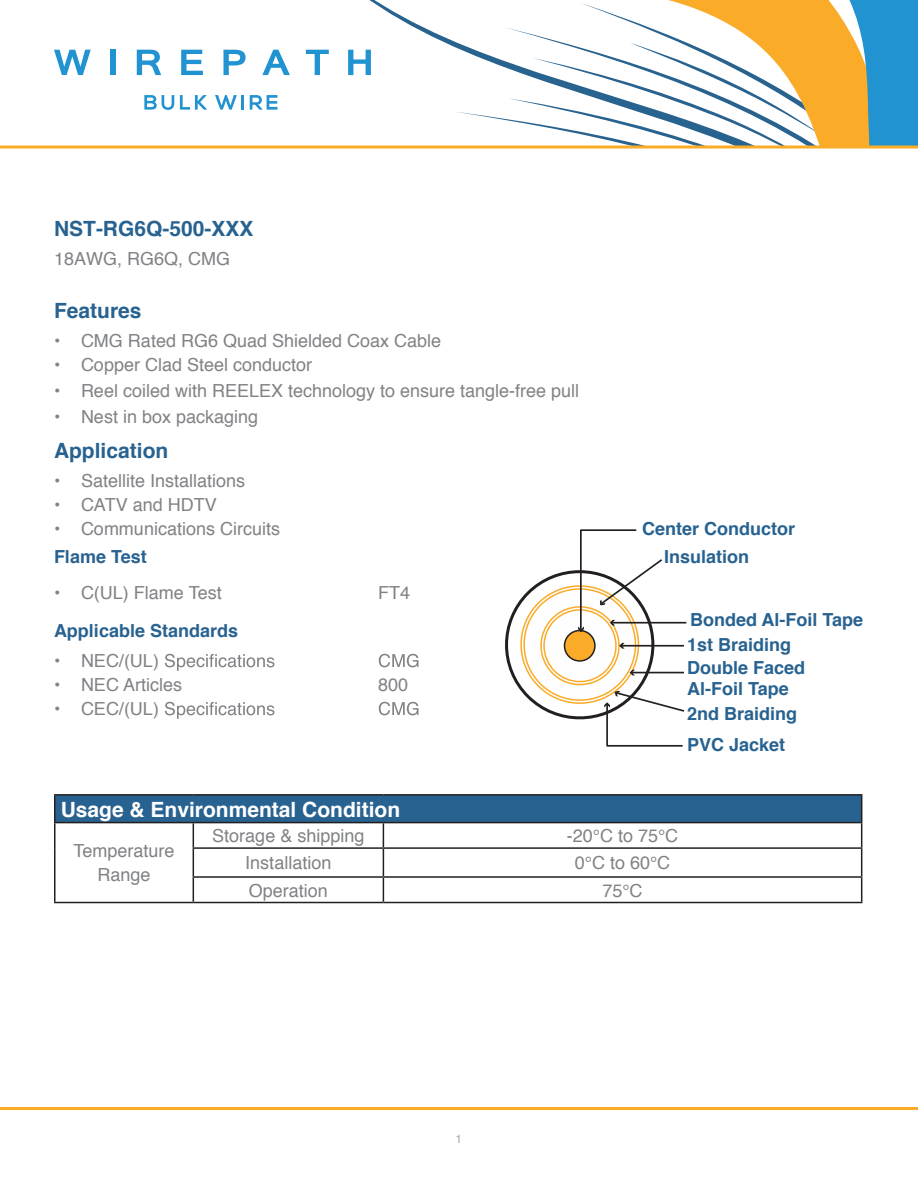
<style>
.page{position:relative;width:918px;height:1188px;background:#fff}
.page>*{position:absolute;margin:0;border:0;box-sizing:border-box;transform-origin:0 0}
.t1{font:700 21px "Helvetica";color:#286290}
.t2{font:700 21px "Helvetica";color:#fff}
.t3{font:18px/24px "Helvetica";color:#808285;text-align:center}
.t4{font:700 18px/28px "Helvetica";color:#286290}
.t5{font:12px "Helvetica";color:#aaabaf}
</style>
<div class="page">
<svg style="left:243px;top:0;width:243px;height:146px"></svg>
<svg style="left:486px;top:0;width:432px;height:146px"></svg>
<hr style="left:0;top:146px;width:918px;height:2px;background:#faab27">
<hr style="left:0;top:1107px;width:918px;height:3px;background:#faab27">
<svg style="left:144px;top:95px;width:30px;height:15px"></svg>
<svg style="left:180px;top:95px;width:27px;height:15px"></svg>
<svg style="left:215px;top:95px;width:22px;height:15px"></svg>
<hr style="left:241px;top:95px;width:3px;height:15px;background:#2193d1">
<svg style="left:250px;top:95px;width:27px;height:15px"></svg>
<svg style="left:54px;top:50px;width:37px;height:25px"></svg>
<div style="left:110px;top:50px;width:5px;height:25px;background:#2193d1"></div>
<svg style="left:137px;top:50px;width:24px;height:25px"></svg>
<svg style="left:181px;top:50px;width:22px;height:25px"></svg>
<svg style="left:223px;top:50px;width:23px;height:25px"></svg>
<svg style="left:262px;top:50px;width:28px;height:25px"></svg>
<svg style="left:306px;top:50px;width:23px;height:25px"></svg>
<svg style="left:348px;top:50px;width:23px;height:25px"></svg>
<svg style="left:165px;top:654px;width:253px;height:17px"></svg>
<svg style="left:165px;top:702px;width:253px;height:17px"></svg>
<div style="left:55px;top:795px;width:807px;height:28px;background:#286290"></div>
<hr style="left:54px;top:794px;width:139px;height:2px;background:#231f20">
<hr style="left:54px;top:796px;width:2px;height:26px;background:#231f20">
<hr style="left:193px;top:794px;width:190px;height:2px;background:#231f20">
<hr style="left:383px;top:794px;width:479px;height:2px;background:#231f20">
<hr style="left:54px;top:822px;width:139px;height:1px;background:#231f20">
<hr style="left:54px;top:823px;width:2px;height:25px;background:#231f20">
<hr style="left:193px;top:822px;width:190px;height:1px;background:#231f20">
<hr style="left:383px;top:822px;width:479px;height:1px;background:#231f20">
<hr style="left:54px;top:848px;width:2px;height:29px;background:#231f20">
<hr style="left:193px;top:847px;width:190px;height:2px;background:#231f20">
<hr style="left:383px;top:847px;width:479px;height:2px;background:#231f20">
<hr style="left:54px;top:877px;width:2px;height:25px;background:#231f20">
<hr style="left:193px;top:876px;width:190px;height:2px;background:#231f20">
<svg style="left:193px;top:823px;width:1px;height:79px"></svg>
<hr style="left:383px;top:876px;width:479px;height:2px;background:#231f20">
<svg style="left:383px;top:823px;width:1px;height:79px"></svg>
<svg style="left:861px;top:796px;width:1px;height:106px"></svg>
<hr style="left:54px;top:902px;width:139px;height:1px;background:#231f20">
<hr style="left:193px;top:902px;width:190px;height:1px;background:#231f20">
<hr style="left:383px;top:902px;width:479px;height:1px;background:#231f20">
<svg style="left:505px;top:529px;width:181px;height:218px"></svg>
<hr style="left:620px;top:645px;width:64px;height:2px;background:#231f20">
<p class="t1" style="left:54px;top:212px;width:201px">NST-RG6Q-500-XXX</p>
<p class="t3" style="left:54px;top:247px;width:178px">18AWG, RG6Q, CMG</p>
<p class="t1" style="left:54px;top:294px;width:89px">Features</p>
<p class="t3" style="left:54px;top:329px;width:389px">• CMG Rated RG6 Quad Shielded Coax Cable</p>
<p class="t3" style="left:54px;top:353px;width:260px">• Copper Clad Steel conductor</p>
<p class="t3" style="left:54px;top:379px;width:527px">• Reel coiled with REELEX technology to ensure tangle-free pull</p>
<p class="t3" style="left:54px;top:405px;width:206px">• Nest in box packaging</p>
<p class="t1" style="left:54px;top:433px;width:116px">Application</p>
<p class="t3" style="left:54px;top:469px;width:193px">• Satellite Installations</p>
<p class="t3" style="left:54px;top:493px;width:164px">• CATV and HDTV</p>
<p class="t3" style="left:54px;top:517px;width:228px">• Communications Circuits</p>
<p class="t4" style="left:54px;top:543px;width:94px">Flame Test</p>
<p class="t3" style="left:54px;top:581px;width:169px">• C(UL) Flame Test</p>
<p class="t3" style="left:378px;top:581px;width:34px">FT4</p>
<p class="t4" style="left:54px;top:617px;width:186px">Applicable Standards</p>
<p class="t3" style="left:54px;top:649px;width:106px">• NEC/(UL)</p>
<p class="t3" style="left:54px;top:673px;width:130px">• NEC Articles</p>
<p class="t3" style="left:378px;top:673px;width:32px">800</p>
<p class="t3" style="left:54px;top:697px;width:106px">• CEC/(UL)</p>
<p class="t4" style="left:664px;top:515px;width:132px;text-indent:-22px">Center Conductor<br>Insulation</p>
<p class="t4" style="left:690px;top:606px;width:175px">Bonded Al-Foil Tape</p>
<p class="t4" style="left:687px;top:657px;width:120px;line-height:21.6px">Double Faced<br>Al-Foil Tape</p>
<p class="t4" style="left:687px;top:631px;width:106px">1st Braiding</p>
<p class="t4" style="left:687px;top:699px;width:112px;line-height:30.6px">2nd Braiding<br>PVC Jacket</p>
<p class="t2" style="left:61px;top:792px;width:341px">Usage &amp; Environmental Condition</p>
<p class="t3" style="left:74px;top:840px;width:103px">Temperature<br>Range</p>
<p class="t3" style="left:212px;top:824px;width:154px">Storage &amp; shipping</p>
<p class="t3" style="left:567px;top:824px;width:113px">-20°C to 75°C</p>
<p class="t3" style="left:245px;top:852px;width:88px">Installation</p>
<p class="t3" style="left:575px;top:852px;width:97px">0°C to 60°C</p>
<p class="t3" style="left:249px;top:879px;width:81px">Operation</p>
<p class="t3" style="left:602px;top:879px;width:42px">75°C</p>
<p class="t5" style="left:456px;top:1130px;width:8px">1</p>
</div>
